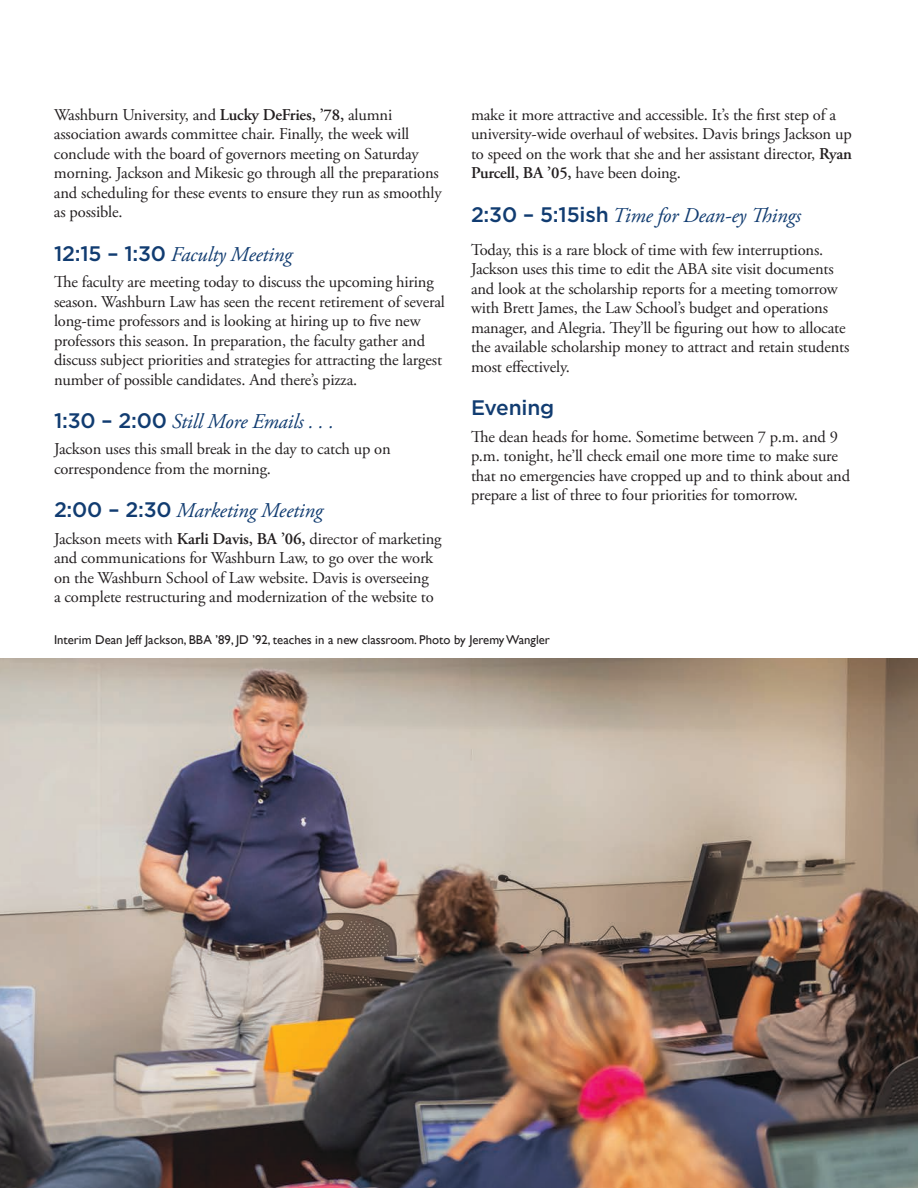
<style>
.page{position:relative;width:918px;height:1188px;background:#fff}
.page>*{position:absolute;margin:0;border:0;box-sizing:border-box;transform-origin:0 0}
.t1{font:italic 21px "Adobe Garamond Pro";letter-spacing:-.01em;color:#113c71}
.t2{font:500 21px "Gotham";letter-spacing:-.01em;color:#113c71}
.t3{font:16.5px/19.5px "Adobe Garamond Pro";letter-spacing:-.01em;color:#231f20}
.t4{font:12.75px "Gill Sans";color:#231f20}
.s1{font-weight:600}
.s2{font-family:"Gotham";font-weight:500;font-style:normal}
</style>
<div class="page">
<img style="left:0;top:659px;width:918px;height:529px">
<p class="t3" style="left:54px;top:106px;width:389px">Washburn University, and <span class="s1">Lucky DeFries, ’78,</span> alumni association awards committee chair. Finally, the week will conclude with the board of governors meeting on Saturday morning. Jackson and Mikesic go through all the preparations and scheduling for these events to ensure they run as smoothly as possible.</p>
<p class="t1" style="left:54px;top:242px;width:240px"><span class="s2">12:15 – 1:30</span> Faculty Meeting</p>
<p class="t3" style="left:54px;top:273px;width:392px">The faculty are meeting today to discuss the upcoming hiring season. Washburn Law has seen the recent retirement of several long-time professors and is looking at hiring up to five new professors this season. In preparation, the faculty gather and discuss subject priorities and strategies for attracting the largest number of possible candidates. And there’s pizza.</p>
<p class="t1" style="left:54px;top:409px;width:281px"><span class="s2">1:30 – 2:00</span> Still More Emails . . .</p>
<p class="t3" style="left:54px;top:440px;width:338px">Jackson uses this small break in the day to catch up on correspondence from the morning.</p>
<p class="t1" style="left:54px;top:498px;width:270px"><span class="s2">2:00 – 2:30</span> Marketing Meeting</p>
<p class="t3" style="left:54px;top:529px;width:389px">Jackson meets with <span class="s1">Karli Davis, BA ’06,</span> director of marketing and communications for Washburn Law, to go over the work on the Washburn School of Law website. Davis is overseeing<br>a complete restructuring and modernization of the website to</p>
<p class="t3" style="left:471px;top:106px;width:383px">make it more attractive and accessible. It’s the first step of a university-wide overhaul of websites. Davis brings Jackson up to speed on the work that she and her assistant director, <span class="s1">Ryan Purcell, BA ’05,</span> have been doing.</p>
<p class="t1" style="left:471px;top:203px;width:331px"><span class="s2">2:30 – 5:15ish</span> Time for Dean-ey Things</p>
<p class="t3" style="left:471px;top:241px;width:380px">Today, this is a rare block of time with few interruptions.<br>Jackson uses this time to edit the ABA site visit documents and look at the scholarship reports for a meeting tomorrow with Brett James, the Law School’s budget and operations manager, and Alegria. They’ll be figuring out how to allocate the available scholarship money to attract and retain students most effectively.</p>
<p class="t2" style="left:471px;top:394px;width:85px">Evening</p>
<p class="t3" style="left:471px;top:427px;width:381px">The dean heads for home. Sometime between 7 p.m. and 9 p.m. tonight, he’ll check email one more time to make sure that no emergencies have cropped up and to think about and prepare a list of three to four priorities for tomorrow.</p>
<p class="t4" style="left:54px;top:633px;width:498px">Interim Dean Jeff Jackson, BBA ’89, JD ’92, teaches in a new classroom. Photo by Jeremy Wangler</p>
</div>
